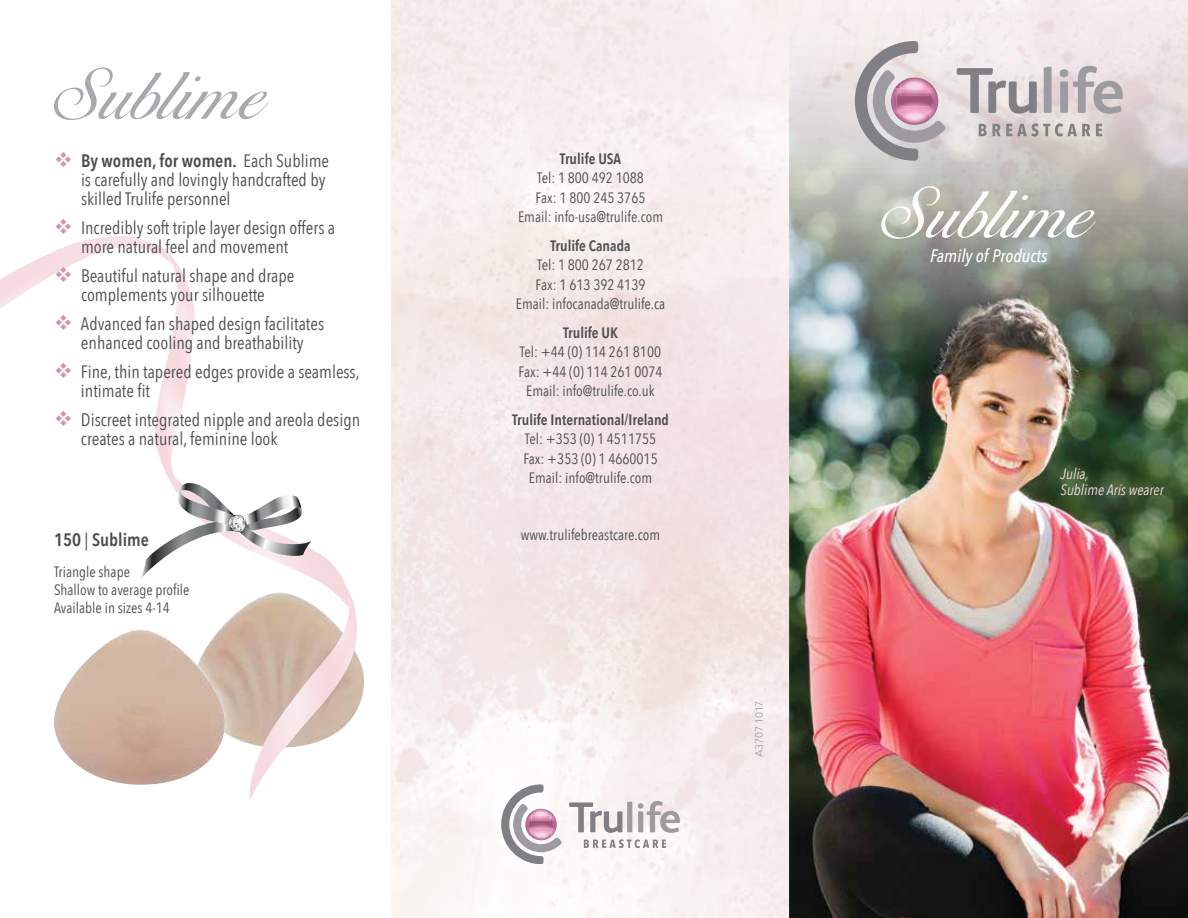
<style>
.page{position:relative;width:1188px;height:918px;background:#fff}
.page>*{position:absolute;margin:0;border:0;box-sizing:border-box;transform-origin:0 0}
.t1{font:18px/19.5px "Avenir Next Condensed";color:#4d4d4f}
.t2{font:italic 500 18px "Avenir Next Condensed";color:#fff}
.t3{font:600 18px "Avenir Next Condensed";color:#4d4d4f}
.t4{font:15px/19.5px "Avenir Next Condensed";color:#4d4d4f;text-align:center}
.t5{font:600 15px "Avenir Next Condensed";color:#4d4d4f}
.t6{font:italic 15px/16.5px "Avenir Next Condensed";color:#f8dbe0}
.t7{font:10.5px "Avenir Next";letter-spacing:-.025em;color:#9d9fa2}
.s1{color:#d492b4}
.s2{font-weight:600}
.s3{font-weight:400}
</style>
<div class="page">
<img style="left:391px;top:0;width:399px;height:918px">
<img style="left:790px;top:0;width:398px;height:918px">
<div style="left:34px;top:610px;width:211px;height:195px;background:#fff;opacity:.75"></div>
<img style="left:54px;top:715px;width:85px;height:70px">
<img style="left:0;top:236px;width:165px;height:73px">
<img style="left:154px;top:250px;width:41px;height:206px">
<img style="left:159px;top:456px;width:187px;height:158px">
<img style="left:249px;top:585px;width:108px;height:216px">
<svg style="left:141px;top:483px;width:171px;height:99px"></svg>
<svg style="left:569px;top:801px;width:63px;height:32px"></svg>
<svg style="left:638px;top:801px;width:42px;height:32px"></svg>
<svg style="left:584px;top:839px;width:82px;height:9px"></svg>
<svg style="left:501px;top:784px;width:61px;height:80px"></svg>
<svg style="left:957px;top:68px;width:80px;height:46px;background:#c1bcbe"></svg>
<svg style="left:1044px;top:67px;width:8px;height:46px"></svg>
<svg style="left:1060px;top:66px;width:63px;height:48px;background:#c5bec0"></svg>
<svg style="left:979px;top:124px;width:8px;height:12px"></svg>
<svg style="left:993px;top:123px;width:97px;height:14px"></svg>
<svg style="left:1096px;top:124px;width:6px;height:12px"></svg>
<svg style="left:855px;top:41px;width:91px;height:119px;background:#c3b5bb"></svg>
<svg style="left:54px;top:68px;width:214px;height:52px"></svg>
<svg style="left:881px;top:186px;width:215px;height:53px"></svg>
<p class="t1" style="left:81px;top:150px;width:250px;text-indent:-27px"><span class="s1">❖</span> <span class="s2">By women, for women.</span> Each Sublime is carefully and lovingly handcrafted by skilled Trulife personnel</p>
<p class="t1" style="left:81px;top:217px;width:256px;text-indent:-27px"><span class="s1">❖</span> Incredibly soft triple layer design offers a more natural feel and movement</p>
<p class="t1" style="left:54px;top:265px;width:242px;text-align:center"><span class="s1">❖</span> Beautiful natural shape and drape complements your silhouette</p>
<p class="t1" style="left:54px;top:313px;width:272px;text-align:center"><span class="s1">❖</span> Advanced fan shaped design facilitates enhanced cooling and breathability</p>
<p class="t1" style="left:81px;top:361px;width:280px;text-indent:-27px"><span class="s1">❖</span> Fine, thin tapered edges provide a seamless, intimate fit</p>
<p class="t1" style="left:81px;top:409px;width:281px;text-indent:-27px"><span class="s1">❖</span> Discreet integrated nipple and areola design creates a natural, feminine look</p>
<p class="t3" style="left:54px;top:524px;width:96px">150 <span class="s3">|</span> Sublime</p>
<p class="t4" style="left:54px;top:563px;width:137px;line-height:18px;text-align:left">Triangle shape<br>Shallow to average profile<br>Available in sizes 4-14</p>
<p class="t5" style="left:560px;top:145px;width:63px">Trulife USA</p>
<p class="t4" style="left:518px;top:167px;width:147px">Tel: 1 800 492 1088<br>Fax: 1 800 245 3765<br>Email: info-usa@trulife.com</p>
<p class="t5" style="left:550px;top:232px;width:82px">Trulife Canada</p>
<p class="t4" style="left:516px;top:254px;width:151px">Tel: 1 800 267 2812<br>Fax: 1 613 392 4139<br>Email: infocanada@trulife.ca</p>
<p class="t5" style="left:563px;top:319px;width:56px">Trulife UK</p>
<p class="t4" style="left:518px;top:341px;width:146px">Tel: +44 (0) 114 261 8100<br>Fax: +44 (0) 114 261 0074<br>Email: info@trulife.co.uk</p>
<p class="t5" style="left:512px;top:406px;width:158px">Trulife International/Ireland</p>
<p class="t4" style="left:523px;top:428px;width:136px">Tel: +353 (0) 1 4511755<br>Fax: +353 (0) 1 4660015<br>Email: info@trulife.com</p>
<p class="t4" style="left:521px;top:524px;width:141px">www.trulifebreastcare.com</p>
<p class="t7" style="left:750px;top:757px;width:58px;rotate:-90deg">A3707 1017</p>
<p class="t2" style="left:930px;top:245px;width:119px">Family of Products</p>
<p class="t6" style="left:1061px;top:465px;width:105px">Julia,<br>Sublime Arís wearer</p>
</div>
